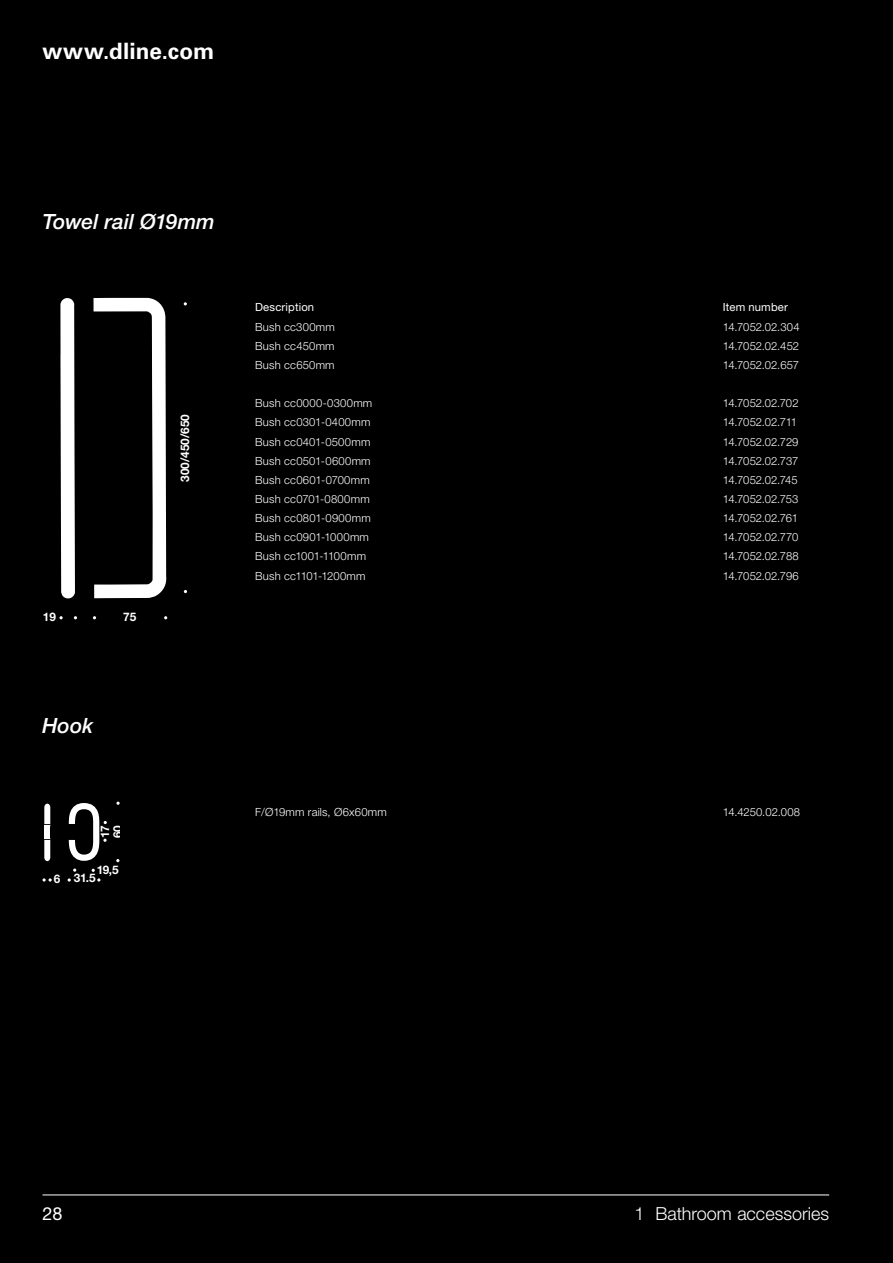
<style>
.page{position:relative;width:893px;height:1263px;background:#000}
.page>*{position:absolute;margin:0;border:0;box-sizing:border-box;transform-origin:0 0}
.t1{font:700 22.5px "Univers LT Std";letter-spacing:.005em;color:#fff}
.Overskrift_greb{font:italic 500 21px "Helvetica Neue";color:#fff}
.t2{font:300 18px "Helvetica Neue";color:#fff}
.t3{font:18px "Helvetica Neue";color:#fff}
.t4{font:700 11.85px/12.9px "Helvetica Neue";color:#fff}
.Brødtekst{font:300 11.25px "Helvetica Neue";letter-spacing:.015em;color:#fff}
.Brødtekst-2{font:300 11.25px "Helvetica Neue";letter-spacing:-.01em;color:#fff}
.Brødtekst-3{font:300 11.25px "Helvetica Neue";letter-spacing:-.02em;color:#fff}
.Overskrift_tabel{font:11.25px "Helvetica Neue LT Std";letter-spacing:.015em;color:#fff}
.Brødtekst-4{font:300 11.25px "Helvetica Neue";letter-spacing:-.015em;color:#fff}
</style>
<div class="page">
<hr style="left:43px;top:1194px;width:786px;height:1px;background:#fff">
<svg style="left:60px;top:298px;width:15px;height:301px;background:#e7e7e7"></svg>
<svg style="left:94px;top:298px;width:73px;height:300px"></svg>
<svg style="left:116px;top:801px;width:4px;height:4px"></svg>
<svg style="left:68px;top:878px;width:3px;height:4px"></svg>
<svg style="left:43px;top:878px;width:9px;height:3px"></svg>
<div style="left:44px;top:824px;width:6px;height:16px;background:#fff"></div>
<svg style="left:44px;top:804px;width:6px;height:21px"></svg>
<svg style="left:44px;top:839px;width:6px;height:22px"></svg>
<svg style="left:68px;top:803px;width:39px;height:69px"></svg>
<h1 class="t1" style="left:43px;top:38px;width:173px">www.dline.com</h1>
<p class="Overskrift_greb" style="left:43px;top:209px;width:174px">Towel rail Ø19mm</p>
<p class="t4" style="left:178px;top:482px;width:69px;rotate:-90deg">300/450/650</p>
<p class="t4" style="left:43px;top:610px;width:15px">19</p>
<p class="t4" style="left:123px;top:610px;width:15px">75</p>
<p class="Overskrift_greb" style="left:43px;top:713px;width:52px">Hook</p>
<p class="t4" style="left:98px;top:838px;width:15px;rotate:-90deg">17<br>60</p>
<p class="t4" style="left:97px;top:863px;width:23px">19,5</p>
<p class="t4" style="left:54px;top:871px;width:43px">6 31.5</p>
<p class="Overskrift_tabel" style="left:255px;top:301px;width:61px">Description</p>
<p class="Overskrift_tabel" style="left:723px;top:301px;width:67px">Item number</p>
<p class="Brødtekst" style="left:255px;top:320px;width:81px">Bush cc300mm</p>
<p class="Brødtekst" style="left:723px;top:320px;width:78px">14.7052.02.304</p>
<p class="Brødtekst" style="left:255px;top:339px;width:81px">Bush cc450mm</p>
<p class="Brødtekst-2" style="left:723px;top:339px;width:78px">14.7052.02.452</p>
<p class="Brødtekst" style="left:255px;top:358px;width:81px">Bush cc650mm</p>
<p class="Brødtekst-2" style="left:723px;top:358px;width:78px">14.7052.02.657</p>
<p class="Brødtekst" style="left:255px;top:396px;width:119px">Bush cc0000-0300mm</p>
<p class="Brødtekst-2" style="left:723px;top:396px;width:77px">14.7052.02.702</p>
<p class="Brødtekst" style="left:255px;top:416px;width:117px">Bush cc0301-0400mm</p>
<p class="Brødtekst-3" style="left:723px;top:416px;width:76px">14.7052.02.711</p>
<p class="Brødtekst" style="left:255px;top:435px;width:117px">Bush cc0401-0500mm</p>
<p class="Brødtekst-2" style="left:723px;top:435px;width:77px">14.7052.02.729</p>
<p class="Brødtekst" style="left:255px;top:454px;width:117px">Bush cc0501-0600mm</p>
<p class="Brødtekst-4" style="left:723px;top:454px;width:77px">14.7052.02.737</p>
<p class="Brødtekst" style="left:255px;top:473px;width:116px">Bush cc0601-0700mm</p>
<p class="Brødtekst-2" style="left:723px;top:473px;width:76px">14.7052.02.745</p>
<p class="Brødtekst" style="left:255px;top:492px;width:116px">Bush cc0701-0800mm</p>
<p class="Brødtekst-2" style="left:723px;top:492px;width:77px">14.7052.02.753</p>
<p class="Brødtekst" style="left:255px;top:511px;width:117px">Bush cc0801-0900mm</p>
<p class="Brødtekst-3" style="left:723px;top:511px;width:77px">14.7052.02.761</p>
<p class="Brødtekst" style="left:255px;top:530px;width:115px">Bush cc0901-1000mm</p>
<p class="Brødtekst-2" style="left:723px;top:530px;width:77px">14.7052.02.770</p>
<p class="Brødtekst" style="left:255px;top:549px;width:112px">Bush cc1001-1100mm</p>
<p class="Brødtekst-2" style="left:723px;top:549px;width:77px">14.7052.02.788</p>
<p class="Brødtekst" style="left:255px;top:569px;width:112px">Bush cc1101-1200mm</p>
<p class="Brødtekst-2" style="left:723px;top:569px;width:77px">14.7052.02.796</p>
<p class="Brødtekst" style="left:255px;top:805px;width:133px">F/Ø19mm rails, Ø6x60mm</p>
<p class="Brødtekst" style="left:723px;top:805px;width:79px">14.4250.02.008</p>
<h3 class="t3" style="left:43px;top:1203px;width:22px">28</h3>
<h3 class="t2" style="left:635px;top:1203px;width:196px">1 Bathroom accessories</h3>
</div>
